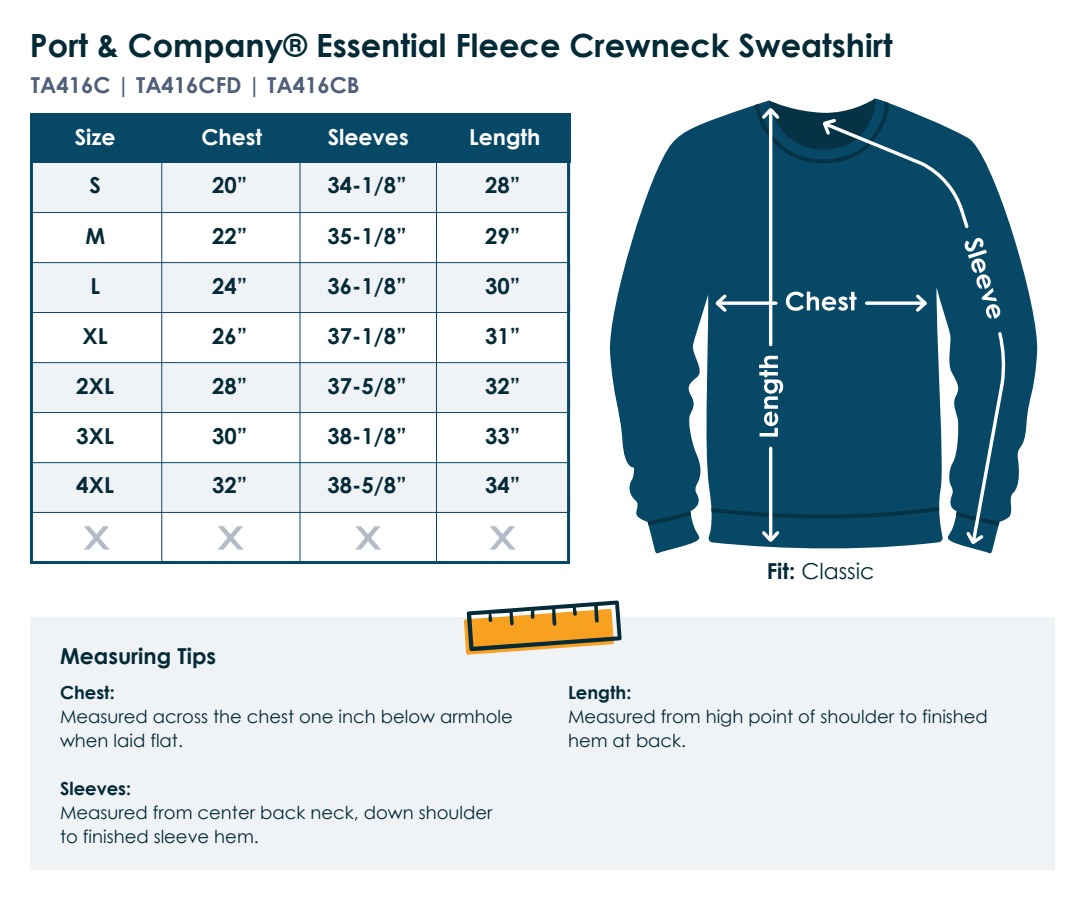
<style>
.page{position:relative;width:1085px;height:900px;background:#fff}
.page>*{position:absolute;margin:0;border:0;box-sizing:border-box;transform-origin:0 0}
.t1{font:700 32px "Century Gothic";color:#032a37}
.t2{font:700 22px "Century Gothic";color:#032a37}
.t3{font:700 22px "Century Gothic";color:#505f79}
.t4{font:700 22px "Century Gothic";color:#fff}
.t5{font:22px "Century Gothic";color:#032a37}
.t6{font:18px/24px "Century Gothic";color:#032a37}
.t7{font:700 18px "Century Gothic";color:#032a37}
.s1{font-weight:700}
</style>
<div class="page">
<div style="left:30px;top:617px;width:1024px;height:253px;background:#f0f3f6"></div>
<svg style="left:464px;top:600px;width:158px;height:55px"></svg>
<svg style="left:609px;top:98px;width:429px;height:456px;fill:#074866"></svg>
<svg style="left:711px;top:507px;width:228px;height:15px"></svg>
<svg style="left:647px;top:511px;width:44px;height:14px"></svg>
<svg style="left:759px;top:528px;width:23px;height:17px"></svg>
<hr style="left:769px;top:448px;width:3px;height:89px;background:#fff">
<hr style="left:769px;top:114px;width:3px;height:231px;background:#fff">
<svg style="left:759px;top:356px;width:24px;height:81px"></svg>
<svg style="left:964px;top:238px;width:37px;height:81px"></svg>
<svg style="left:956px;top:330px;width:50px;height:217px"></svg>
<svg style="left:749px;top:99px;width:222px;height:132px"></svg>
<svg style="left:713px;top:291px;width:17px;height:24px"></svg>
<svg style="left:717px;top:301px;width:59px;height:4px"></svg>
<svg style="left:913px;top:291px;width:17px;height:24px"></svg>
<svg style="left:867px;top:301px;width:58px;height:4px"></svg>
<svg style="left:786px;top:292px;width:71px;height:19px"></svg>
<div style="left:30px;top:113px;width:540px;height:50px;background:#074866"></div>
<svg style="left:30px;top:163px;width:540px;height:401px;fill:#f0f3f6"></svg>
<svg style="left:218px;top:526px;width:26px;height:24px"></svg>
<svg style="left:355px;top:526px;width:26px;height:24px"></svg>
<svg style="left:490px;top:526px;width:26px;height:24px"></svg>
<svg style="left:84px;top:526px;width:26px;height:24px"></svg>
<h1 class="t1" style="left:30px;top:21px;width:864px">Port &amp; Company® Essential Fleece Crewneck Sweatshirt</h1>
<p class="t3" style="left:31px;top:68px;width:330px">TA416C | TA416CFD | TA416CB</p>
<p class="t4" style="left:75px;top:120px;width:42px">Size</p>
<p class="t4" style="left:201px;top:120px;width:62px">Chest</p>
<p class="t4" style="left:328px;top:120px;width:82px">Sleeves</p>
<p class="t4" style="left:469px;top:120px;width:73px">Length</p>
<p class="t2" style="left:90px;top:169px;width:13px">S</p>
<p class="t2" style="left:212px;top:169px;width:37px">20”</p>
<p class="t2" style="left:328px;top:169px;width:81px">34-1/8”</p>
<p class="t2" style="left:485px;top:169px;width:37px">28”</p>
<p class="t2" style="left:85px;top:219px;width:21px">M</p>
<p class="t2" style="left:212px;top:219px;width:37px">22”</p>
<p class="t2" style="left:328px;top:219px;width:81px">35-1/8”</p>
<p class="t2" style="left:485px;top:219px;width:37px">29”</p>
<p class="t2" style="left:90px;top:269px;width:11px">L</p>
<p class="t2" style="left:212px;top:269px;width:37px">24”</p>
<p class="t2" style="left:328px;top:269px;width:81px">36-1/8”</p>
<p class="t2" style="left:485px;top:269px;width:37px">30”</p>
<p class="t2" style="left:83px;top:319px;width:27px">XL</p>
<p class="t2" style="left:212px;top:319px;width:37px">26”</p>
<p class="t2" style="left:328px;top:319px;width:81px">37-1/8”</p>
<p class="t2" style="left:485px;top:319px;width:37px">31”</p>
<p class="t2" style="left:76px;top:369px;width:39px">2XL</p>
<p class="t2" style="left:212px;top:369px;width:37px">28”</p>
<p class="t2" style="left:328px;top:369px;width:81px">37-5/8”</p>
<p class="t2" style="left:485px;top:369px;width:37px">32”</p>
<p class="t2" style="left:76px;top:419px;width:39px">3XL</p>
<p class="t2" style="left:212px;top:419px;width:37px">30”</p>
<p class="t2" style="left:328px;top:419px;width:81px">38-1/8”</p>
<p class="t2" style="left:485px;top:419px;width:37px">33”</p>
<p class="t2" style="left:76px;top:469px;width:39px">4XL</p>
<p class="t2" style="left:212px;top:469px;width:37px">32”</p>
<p class="t2" style="left:328px;top:469px;width:81px">38-5/8”</p>
<p class="t2" style="left:485px;top:469px;width:37px">34”</p>
<p class="t2" style="left:60px;top:639px;width:158px">Measuring Tips</p>
<p class="t7" style="left:60px;top:679px;width:56px">Chest:</p>
<p class="t6" style="left:60px;top:705px;width:454px">Measured across the chest one inch below armhole when laid flat.</p>
<p class="t7" style="left:60px;top:775px;width:73px">Sleeves:</p>
<p class="t6" style="left:60px;top:801px;width:434px">Measured from center back neck, down shoulder to finished sleeve hem.</p>
<p class="t5" style="left:767px;top:555px;width:109px"><span class="s1">Fit:</span> Classic</p>
<p class="t7" style="left:568px;top:679px;width:65px">Length:</p>
<p class="t6" style="left:568px;top:705px;width:421px">Measured from high point of shoulder to finished hem at back.</p>
</div>
